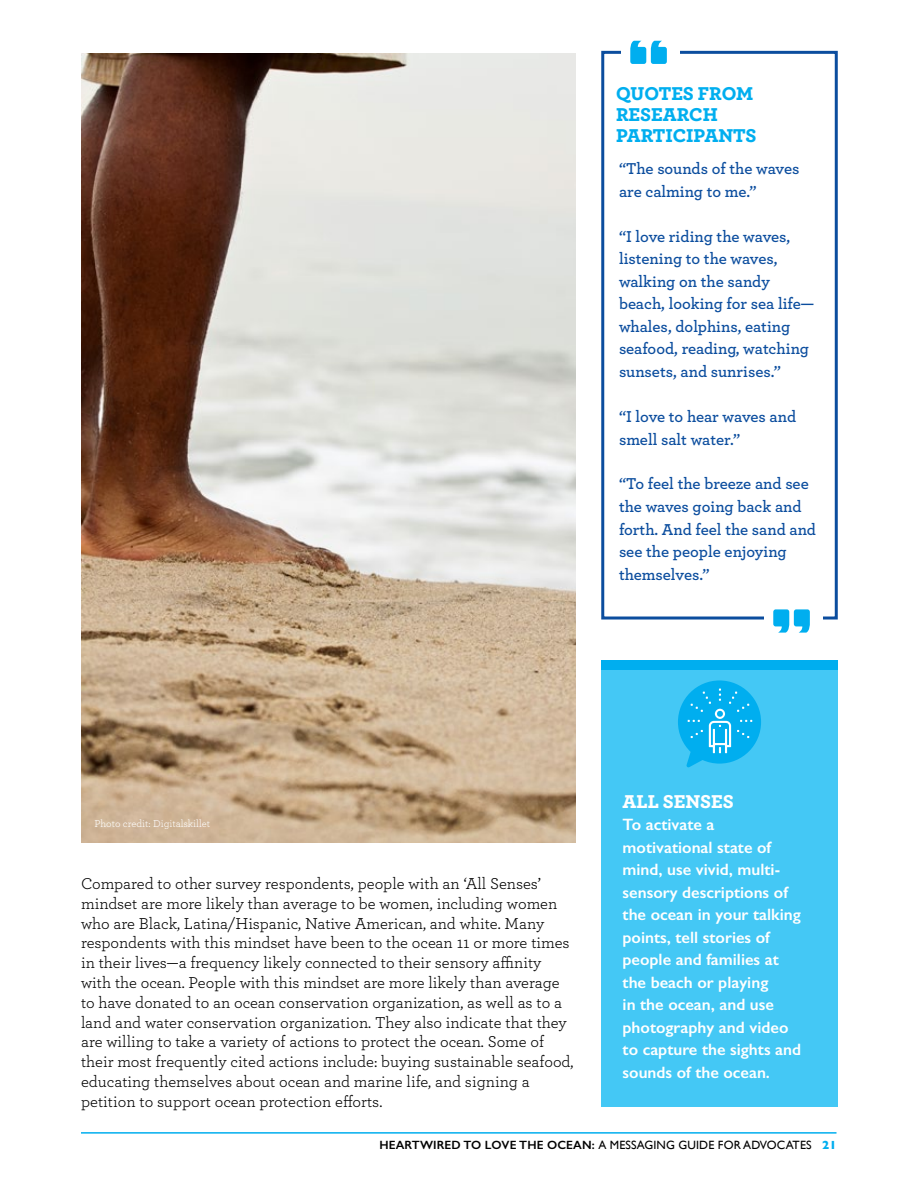
<style>
.page{position:relative;width:918px;height:1188px;background:#fff}
.page>*{position:absolute;margin:0;border:0;box-sizing:border-box;transform-origin:0 0}
.t1{font:900 19.5px/21px "Archer";color:#00aeef}
.t2{font:900 19.5px "Archer";color:#fff}
.t3{font:16.5px/19.8px "Archer";color:#000}
.t4{font:600 16.5px/22.5px "Archer";color:#0b4d9e}
.t5{font:600 16.5px/22.5px "Gill Sans";color:#fff}
.t6{font:12px "Gill Sans";letter-spacing:.01em;color:#000}
.t7{font:10.5px "Archer";color:#fff}
.s1{font-weight:600}
.s2{font-weight:700;color:#00aeef}
</style>
<div class="page">
<hr style="left:81px;top:1132px;width:756px;height:2px;background:#00aeef">
<div style="left:601px;top:663px;width:237px;height:444px;background:#44c8f5"></div>
<div style="left:601px;top:661px;width:237px;height:9px;background:#00aeef"></div>
<svg style="left:678px;top:680px;width:83px;height:87px"></svg>
<img style="left:81px;top:53px;width:495px;height:789px">
<div style="left:601px;top:51px;width:237px;height:569px;border:3px solid #0b4d9e"></div>
<div style="left:622px;top:34px;width:58px;height:39px;background:#fff"></div>
<svg style="left:630px;top:41px;width:37px;height:23px"></svg>
<div style="left:764px;top:600px;width:58px;height:39px;background:#fff"></div>
<svg style="left:773px;top:609px;width:37px;height:24px"></svg>
<p class="t1" style="left:616px;top:81px;width:142px">QUOTES FROM<br>RESEARCH<br>PARTICIPANTS</p>
<p class="t4" style="left:619px;top:157px;width:182px">“The sounds of the waves are calming to me.”</p>
<p class="t4" style="left:619px;top:224px;width:197px">“I love riding the waves, listening to the waves, walking on the sandy beach, looking for sea life— whales, dolphins, eating seafood, reading, watching sunsets, and sunrises.”</p>
<p class="t4" style="left:619px;top:404px;width:179px">“I love to hear waves and smell salt water.”</p>
<p class="t4" style="left:619px;top:472px;width:199px">“To feel the breeze and see the waves going back and forth. And feel the sand and see the people enjoying themselves.”</p>
<p class="t7" style="left:94px;top:816px;width:117px">Photo credit: Digitalskillet</p>
<p class="t3" style="left:81px;top:873px;width:494px">Compared to other survey respondents, people with an ‘All Senses’ mindset are more likely than average to be women, including women who are Black, Latina/Hispanic, Native American, and white. Many respondents with this mindset have been to the ocean 11 or more times in their lives—a frequency likely connected to their sensory affinity with the ocean. People with this mindset are more likely than average to have donated to an ocean conservation organization, as well as to a land and water conservation organization. They also indicate that they are willing to take a variety of actions to protect the ocean. Some of their most frequently cited actions include: buying sustainable seafood, educating themselves about ocean and marine life, and signing a petition to support ocean protection efforts.</p>
<p class="t2" style="left:623px;top:786px;width:113px">ALL SENSES</p>
<p class="t5" style="left:623px;top:813px;width:180px">To activate a motivational state of mind, use vivid, multi&shy;sensory descriptions of the ocean in your talking points, tell stories of people and families at the beach or playing<br>in the ocean, and use photography and video to capture the sights and sounds of the ocean.</p>
<p class="t6" style="left:379px;top:1138px;width:459px"><span class="s1">HEARTWIRED TO LOVE THE OCEAN:</span> A MESSAGING GUIDE FOR ADVOCATES <span class="s2">21</span></p>
</div>
